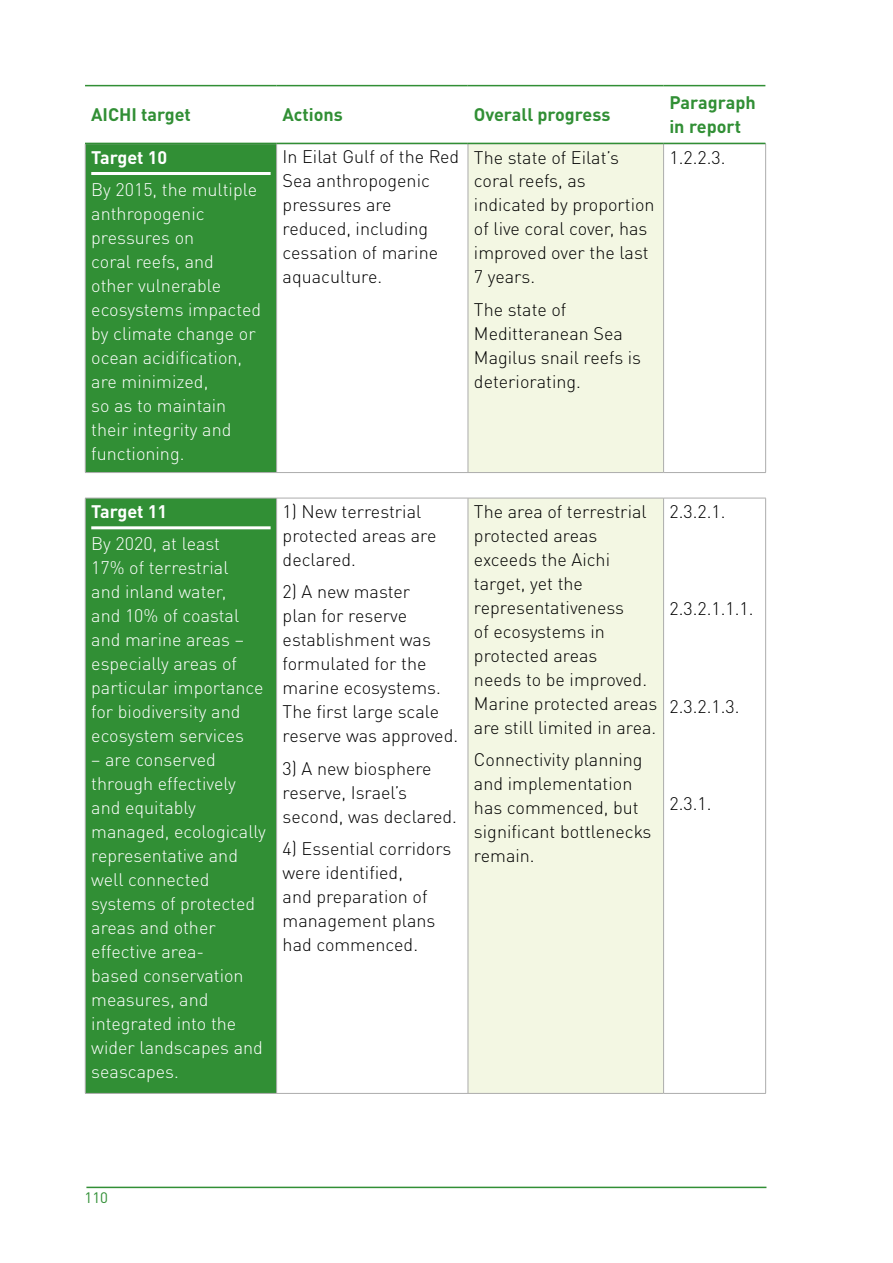
<style>
.page{position:relative;width:893px;height:1263px;background:#fff}
.page>*{position:absolute;margin:0;border:0;box-sizing:border-box;transform-origin:0 0}
.t1{font:300 18px/24px "DINOT";color:#000}
.t2{font:300 18px/24px "DINOT";color:#fff}
.t3{font:700 18px/24px "DINOT";color:#318f35}
.t4{font:700 18px "DINOT";color:#fff}
.t5{font:15px "DINOT";color:#318f35}
</style>
<div class="page">
<hr style="left:86px;top:1187px;width:680px;height:1px;background:#318f35">
<div style="left:468px;top:144px;width:196px;height:949px;background:#f3f7e3"></div>
<div style="left:85px;top:144px;width:192px;height:949px;background:#318f35"></div>
<hr style="left:664px;top:143px;width:102px;height:1px;background:#acacac">
<hr style="left:765px;top:144px;width:1px;height:328px;background:#acacac">
<hr style="left:663px;top:144px;width:1px;height:328px;background:#acacac">
<hr style="left:468px;top:144px;width:1px;height:328px;background:#acacac">
<hr style="left:276px;top:144px;width:1px;height:328px;background:#acacac">
<hr style="left:85px;top:144px;width:1px;height:328px;background:#acacac">
<hr style="left:664px;top:472px;width:102px;height:1px;background:#acacac">
<hr style="left:468px;top:472px;width:196px;height:1px;background:#acacac">
<hr style="left:277px;top:472px;width:191px;height:1px;background:#acacac">
<hr style="left:85px;top:472px;width:192px;height:1px;background:#acacac">
<hr style="left:664px;top:498px;width:102px;height:1px;background:#acacac">
<hr style="left:765px;top:498px;width:1px;height:595px;background:#acacac">
<hr style="left:468px;top:498px;width:196px;height:1px;background:#acacac">
<hr style="left:663px;top:498px;width:1px;height:595px;background:#acacac">
<hr style="left:277px;top:498px;width:191px;height:1px;background:#acacac">
<hr style="left:468px;top:498px;width:1px;height:595px;background:#acacac">
<hr style="left:85px;top:498px;width:192px;height:1px;background:#acacac">
<hr style="left:276px;top:498px;width:1px;height:595px;background:#acacac">
<hr style="left:85px;top:498px;width:1px;height:595px;background:#acacac">
<hr style="left:664px;top:1093px;width:102px;height:1px;background:#acacac">
<hr style="left:468px;top:1093px;width:196px;height:1px;background:#acacac">
<hr style="left:277px;top:1093px;width:191px;height:1px;background:#acacac">
<hr style="left:85px;top:1093px;width:192px;height:1px;background:#acacac">
<hr style="left:91px;top:172px;width:180px;height:3px;background:#fff">
<hr style="left:91px;top:526px;width:180px;height:3px;background:#fff">
<hr style="left:663px;top:85px;width:102px;height:1px;background:#318f35">
<hr style="left:468px;top:85px;width:195px;height:1px;background:#318f35">
<hr style="left:276px;top:85px;width:192px;height:1px;background:#318f35">
<hr style="left:85px;top:85px;width:191px;height:1px;background:#318f35">
<hr style="left:663px;top:143px;width:102px;height:1px;background:#318f35">
<hr style="left:468px;top:143px;width:195px;height:1px;background:#318f35">
<hr style="left:276px;top:143px;width:192px;height:1px;background:#318f35">
<hr style="left:85px;top:143px;width:191px;height:1px;background:#318f35">
<p class="t3" style="left:91px;top:102px;width:101px">AICHI target</p>
<p class="t3" style="left:282px;top:102px;width:62px">Actions</p>
<p class="t3" style="left:474px;top:102px;width:138px">Overall progress</p>
<p class="t3" style="left:669px;top:90px;width:88px">Paragraph in report</p>
<p class="t4" style="left:91px;top:145px;width:78px">Target 10</p>
<p class="t2" style="left:91px;top:177px;width:172px">By 2015, the multiple anthropogenic pressures on<br>coral reefs, and<br>other vulnerable ecosystems impacted by climate change or ocean acidification, are minimized,<br>so as to maintain their integrity and functioning.</p>
<p class="t4" style="left:91px;top:499px;width:78px">Target 11</p>
<p class="t2" style="left:91px;top:532px;width:174px">By 2020, at least<br>17% of terrestrial<br>and inland water,<br>and 10% of coastal and marine areas – especially areas of particular importance for biodiversity and ecosystem services</p>
<p class="t2" style="left:91px;top:748px;width:176px">– are conserved through effectively and equitably managed, ecologically representative and well connected systems of protected areas and other effective area-<br>based conservation measures, and integrated into the wider landscapes and seascapes.</p>
<p class="t1" style="left:283px;top:145px;width:178px">In Eilat Gulf of the Red<br>Sea anthropogenic pressures are reduced, including cessation of marine aquaculture.</p>
<p class="t1" style="left:474px;top:145px;width:147px">The state of Eilat’s</p>
<p class="t1" style="left:670px;top:145px;width:58px">1.2.2.3.</p>
<p class="t1" style="left:474px;top:169px;width:182px">coral reefs, as indicated by proportion of live coral cover, has improved over the last<br>7 years.</p>
<p class="t1" style="left:474px;top:297px;width:169px">The state of<br>Meditteranean Sea<br>Magilus snail reefs is deteriorating.</p>
<p class="t1" style="left:283px;top:499px;width:155px">1) New terrestrial protected areas are declared.</p>
<p class="t1" style="left:283px;top:579px;width:177px">2) A new master<br>plan for reserve establishment was formulated for the marine ecosystems.<br>The first large scale reserve was approved.</p>
<p class="t1" style="left:283px;top:756px;width:176px">3) A new biosphere reserve, Israel’s second, was declared.</p>
<p class="t1" style="left:283px;top:836px;width:170px">4) Essential corridors were identified,<br>and preparation of management plans had commenced.</p>
<p class="t1" style="left:474px;top:499px;width:185px">The area of terrestrial protected areas exceeds the Aichi target, yet the representativeness<br>of ecosystems in protected areas<br>needs to be improved.<br>Marine protected areas are still limited in area.</p>
<p class="t1" style="left:474px;top:747px;width:179px">Connectivity planning and implementation has commenced, but significant bottlenecks remain.</p>
<p class="t1" style="left:670px;top:499px;width:58px">2.3.2.1.</p>
<p class="t1" style="left:670px;top:597px;width:86px">2.3.2.1.1.1.</p>
<p class="t1" style="left:670px;top:694px;width:72px">2.3.2.1.3.</p>
<p class="t1" style="left:670px;top:792px;width:44px">2.3.1.</p>
<p class="t5" style="left:85px;top:1188px;width:25px">110</p>
</div>
